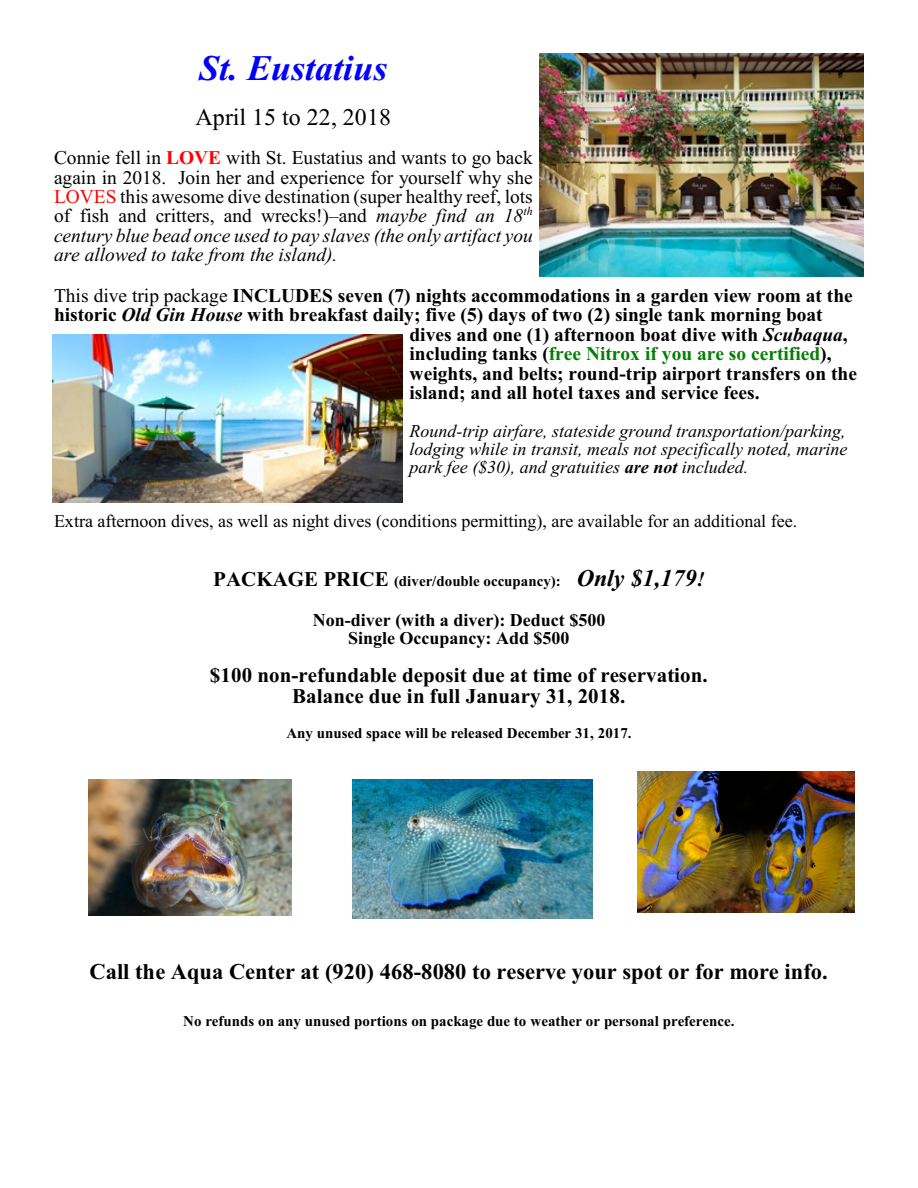
<style>
.page{position:relative;width:918px;height:1188px;background:#fff}
.page>*{position:absolute;margin:0;border:0;box-sizing:border-box;transform-origin:0 0}
.t1{font:italic 700 36px "Times New Roman";color:#00f}
.t2{font:24px "Times New Roman";color:#000}
.t3{font:700 22.5px "Times New Roman";color:#000}
.t4{font:700 21px/21px "Times New Roman";color:#000;text-align:center}
.t5{font:700 19.5px "Times New Roman";color:#000}
.t6{font:19.5px/19.5px "Times New Roman";color:#000;text-align:justify}
.t7{font:700 19.5px "Times New Roman";color:#008000}
.t8{font:italic 18px/18.1px "Times New Roman";color:#000;text-align:justify}
.t9{font:18px "Times New Roman";color:#000}
.t10{font:700 18px/18px "Times New Roman";color:#000;text-align:center}
.t11{font:700 15px "Times New Roman";color:#000}
.s1{font-weight:700;color:#f00}
.s2{color:#f00}
.s3{font-style:italic}
.s4{font-weight:400}
.s5{color:#000}
.s6{font-weight:700}
.s7{font-size:21px}
.s8{font-style:italic;font-size:24px}
.s9{font-style:italic;font-size:21px}
</style>
<div class="page">
<img style="left:540px;top:54px;width:324px;height:222px">
<img style="left:53px;top:335px;width:350px;height:167px">
<img style="left:638px;top:771px;width:216px;height:142px">
<img style="left:88px;top:779px;width:204px;height:136px">
<img style="left:352px;top:779px;width:240px;height:140px">
<h1 class="t1" style="left:199px;top:56px;width:190px">St. Eustatius</h1>
<p class="t2" style="left:196px;top:109px;width:197px">April 15 to 22, 2018</p>
<p class="t6" style="left:54px;top:150px;width:480px">Connie fell in <span class="s1">LOVE</span> with St. Eustatius and wants to go back again in 2018. Join her and experience for yourself why she <span class="s2">LOVES</span> this awesome dive destination (super healthy reef, lots of fish and critters, and wrecks!)–and <span class="s3">maybe find an 18</span><sup>th </sup><span class="s3">century blue bead once used to pay slaves (the only artifact you are allowed to take from the island).</span></p>
<p class="t5" style="left:54px;top:288px;width:800px"><span class="s4">This dive trip package</span> INCLUDES seven (7) nights accommodations in a garden view room at the</p>
<p class="t5" style="left:54px;top:308px;width:770px">historic <span class="s3">Old Gin House</span> with breakfast daily; five (5) days of two (2) single tank morning boat</p>
<p class="t5" style="left:410px;top:328px;width:440px">dives and one (1) afternoon boat dive with <span class="s3">Scubaqua</span>,</p>
<p class="t7" style="left:410px;top:347px;width:424px"><span class="s5">including tanks (</span>free Nitrox if you are so certified<span class="s5">),</span></p>
<p class="t5" style="left:410px;top:367px;width:449px">weights, and belts; round-trip airport transfers on the</p>
<p class="t5" style="left:410px;top:386px;width:352px">island; and all hotel taxes and service fees.</p>
<p class="t8" style="left:410px;top:423px;width:440px">Round-trip airfare, stateside ground transportation/parking, lodging while in transit, meals not specifically noted, marine park fee ($30), and gratuities <span class="s6">are not</span> included.</p>
<p class="t9" style="left:54px;top:515px;width:745px">Extra afternoon dives, as well as night dives (conditions permitting), are available for an additional fee.</p>
<p class="t11" style="left:213px;top:575px;width:493px"><span class="s7">PACKAGE PRICE</span> (diver/double occupancy): <span class="s8">Only $1,179</span><span class="s9">!</span></p>
<p class="t10" style="left:313px;top:613px;width:294px">Non-diver (with a diver): Deduct $500<br>Single Occupancy: Add $500</p>
<p class="t4" style="left:210px;top:667px;width:499px">$100 non-refundable deposit due at time of reservation.<br>Balance due in full January 31, 2018.</p>
<p class="t11" style="left:286px;top:728px;width:347px">Any unused space will be released December 31, 2017.</p>
<p class="t3" style="left:89px;top:964px;width:740px">Call the Aqua Center at (920) 468-8080 to reserve your spot or for more info.</p>
<p class="t11" style="left:183px;top:1016px;width:553px">No refunds on any unused portions on package due to weather or personal preference.</p>
</div>
